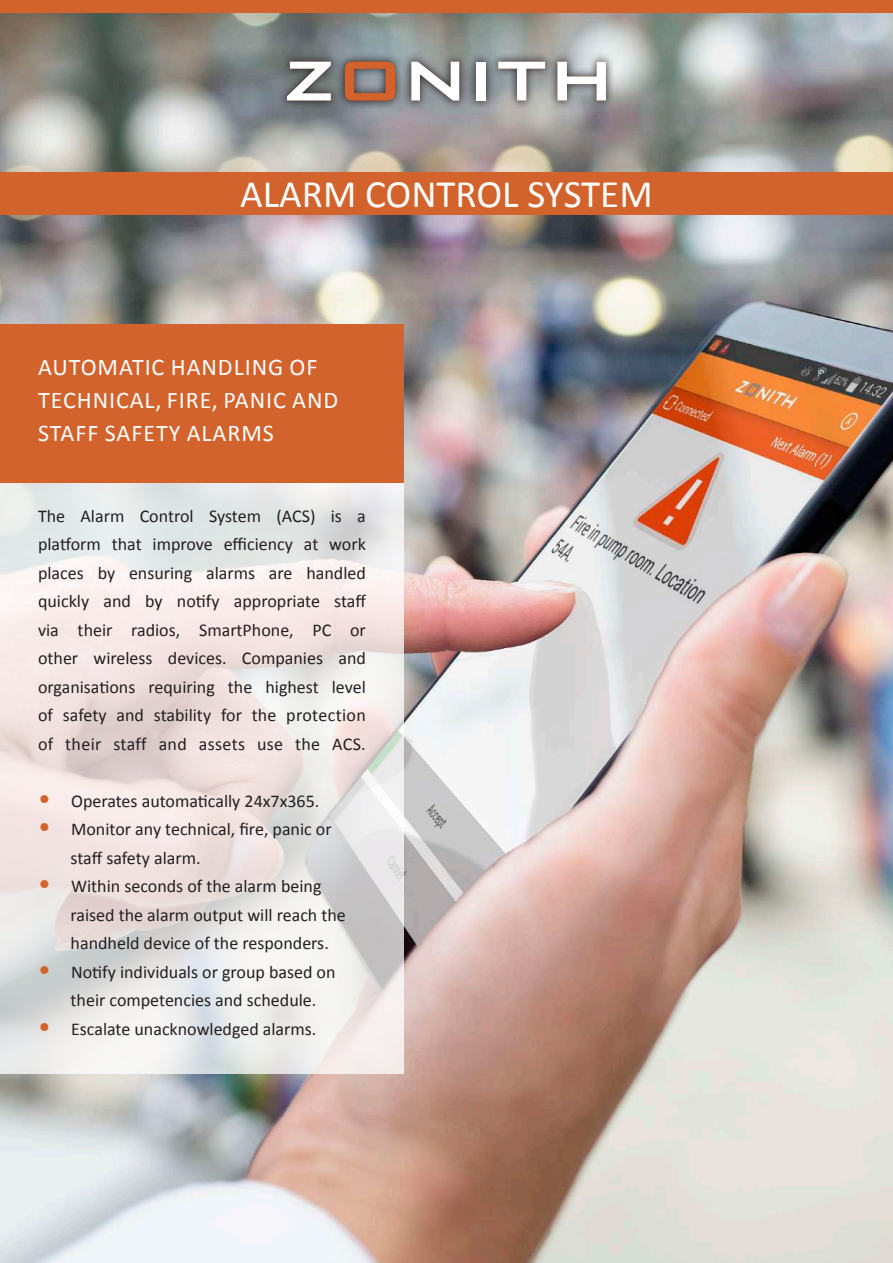
<style>
.page{position:relative;width:893px;height:1263px;background:#fff}
.page>*{position:absolute;margin:0;border:0;box-sizing:border-box;transform-origin:0 0}
.t1{font:39px "Calibri";color:#fff}
.t2{font:25.5px "Calibri";color:#d3632d}
.t3{font:24px/33px "Calibri";letter-spacing:.04em;color:#fff}
.t4{font:18px/28.5px "Calibri";color:#231f20}
.t5{font:18px "Calibri";letter-spacing:.02em;color:#231f20}
</style>
<div class="page">
<img style="left:0;top:13px;width:893px;height:1250px">
<svg style="left:278px;top:52px;width:337px;height:58px;background:#8b8f91"></svg>
<svg style="left:287px;top:62px;width:44px;height:38px"></svg>
<svg style="left:345px;top:62px;width:50px;height:38px;background:#ae6e51"></svg>
<svg style="left:411px;top:62px;width:48px;height:38px"></svg>
<div style="left:477px;top:62px;width:9px;height:38px;background:#fff"></div>
<svg style="left:498px;top:62px;width:47px;height:38px"></svg>
<svg style="left:557px;top:62px;width:49px;height:38px"></svg>
<div style="left:0;top:0;width:893px;height:13px;background:#d3632d"></div>
<svg style="left:0;top:483px;width:404px;height:591px"></svg>
<div style="left:0;top:324px;width:404px;height:159px;background:#d3632d"></div>
<div style="left:0;top:172px;width:893px;height:43px;background:#d3632d"></div>
<h1 class="t1" style="left:240px;top:167px;width:414px">ALARM CONTROL SYSTEM</h1>
<h3 class="t3" style="left:38px;top:350px;width:302px">AUTOMATIC HANDLING OF<br>TECHNICAL, FIRE, PANIC AND<br>STAFF SAFETY ALARMS</h3>
<p class="t4" style="left:38px;top:501px;width:29px">The</p>
<p class="t4" style="left:81px;top:501px;width:45px">Alarm</p>
<p class="t4" style="left:140px;top:501px;width:56px">Control</p>
<p class="t4" style="left:209px;top:501px;width:54px">System</p>
<p class="t4" style="left:276px;top:501px;width:41px">(ACS)</p>
<p class="t4" style="left:331px;top:501px;width:13px">is</p>
<p class="t4" style="left:357px;top:501px;width:10px">a</p>
<p class="t4" style="left:38px;top:529px;width:64px">platform</p>
<p class="t4" style="left:112px;top:529px;width:31px">that</p>
<p class="t4" style="left:153px;top:529px;width:62px">improve</p>
<p class="t4" style="left:224px;top:529px;width:71px">efficiency</p>
<p class="t4" style="left:304px;top:529px;width:16px">at</p>
<p class="t4" style="left:329px;top:529px;width:38px">work</p>
<p class="t4" style="left:38px;top:558px;width:47px">places</p>
<p class="t4" style="left:98px;top:558px;width:19px">by</p>
<p class="t4" style="left:129px;top:558px;width:65px">ensuring</p>
<p class="t4" style="left:206px;top:558px;width:51px">alarms</p>
<p class="t4" style="left:269px;top:558px;width:25px">are</p>
<p class="t4" style="left:306px;top:558px;width:61px">handled</p>
<p class="t4" style="left:38px;top:586px;width:53px">quickly</p>
<p class="t4" style="left:103px;top:586px;width:29px">and</p>
<p class="t4" style="left:145px;top:586px;width:19px">by</p>
<p class="t4" style="left:177px;top:586px;width:44px">notify</p>
<p class="t4" style="left:234px;top:586px;width:88px">appropriate</p>
<p class="t4" style="left:334px;top:586px;width:33px">staff</p>
<p class="t4" style="left:38px;top:615px;width:22px">via</p>
<p class="t4" style="left:78px;top:615px;width:36px">their</p>
<p class="t4" style="left:131px;top:615px;width:51px">radios,</p>
<p class="t4" style="left:199px;top:615px;width:96px">SmartPhone,</p>
<p class="t4" style="left:312px;top:615px;width:20px">PC</p>
<p class="t4" style="left:350px;top:615px;width:17px">or</p>
<p class="t4" style="left:38px;top:643px;width:42px">other</p>
<p class="t4" style="left:94px;top:643px;width:61px">wireless</p>
<p class="t4" style="left:168px;top:643px;width:60px">devices.</p>
<p class="t4" style="left:242px;top:643px;width:83px">Companies</p>
<p class="t4" style="left:338px;top:643px;width:29px">and</p>
<p class="t4" style="left:38px;top:672px;width:99px">organisations</p>
<p class="t4" style="left:148px;top:672px;width:68px">requiring</p>
<p class="t4" style="left:228px;top:672px;width:26px">the</p>
<p class="t4" style="left:265px;top:672px;width:55px">highest</p>
<p class="t4" style="left:332px;top:672px;width:36px">level</p>
<p class="t4" style="left:38px;top:700px;width:16px">of</p>
<p class="t4" style="left:38px;top:729px;width:17px">of</p>
<p class="t4" style="left:63px;top:700px;width:45px">safety</p>
<p class="t4" style="left:116px;top:700px;width:29px">and</p>
<p class="t4" style="left:154px;top:700px;width:59px">stability</p>
<p class="t4" style="left:221px;top:700px;width:22px">for</p>
<p class="t4" style="left:252px;top:700px;width:26px">the</p>
<p class="t5" style="left:286px;top:703px;width:81px">protection</p>
<p class="t4" style="left:65px;top:729px;width:38px">their</p>
<p class="t4" style="left:113px;top:729px;width:35px">staff</p>
<p class="t4" style="left:159px;top:729px;width:30px">and</p>
<p class="t4" style="left:199px;top:729px;width:48px">assets</p>
<p class="t4" style="left:257px;top:729px;width:28px">use</p>
<p class="t4" style="left:295px;top:729px;width:27px">the</p>
<p class="t4" style="left:332px;top:729px;width:35px">ACS.</p>
<h2 class="t2" style="left:38px;top:780px;width:14px">•</h2>
<h2 class="t2" style="left:38px;top:809px;width:14px">•</h2>
<h2 class="t2" style="left:38px;top:866px;width:14px">•</h2>
<h2 class="t2" style="left:38px;top:951px;width:14px">•</h2>
<h2 class="t2" style="left:38px;top:1008px;width:14px">•</h2>
<p class="t4" style="left:71px;top:786px;width:250px">Operates automatically 24 x7x 365.</p>
<p class="t4" style="left:71px;top:814px;width:262px">Monitor any technical, fire, panic or</p>
<p class="t4" style="left:71px;top:843px;width:252px">staff safety alarm.<br>Within seconds of the alarm being</p>
<p class="t4" style="left:71px;top:900px;width:277px">raised the alarm output will reach the handheld device of the responders.<br>Notify individuals or group based on</p>
<p class="t4" style="left:71px;top:985px;width:247px">their competencies and schedule.<br>Escalate unacknowledged alarms.</p>
</div>
